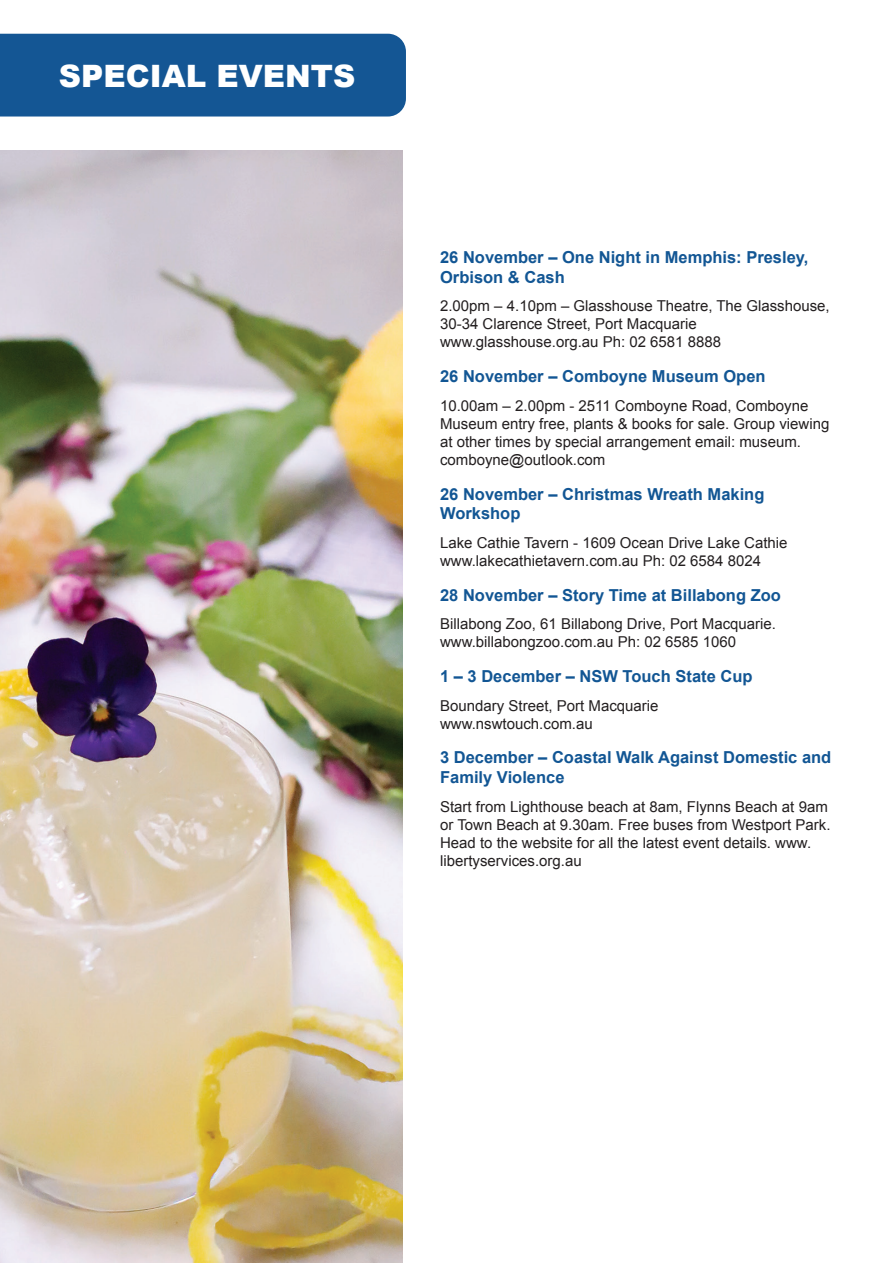
<style>
.page{position:relative;width:893px;height:1263px;background:#fff}
.page>*{position:absolute;margin:0;border:0;box-sizing:border-box;transform-origin:0 0}
.t1{font:900 30.9px "Arial";color:#fff}
.t2{font:700 16.5px/19.8px "Arial";color:#125694}
.t3{font:15px/18px "Arial";color:#231f20}
</style>
<div class="page">
<div style="left:0;top:34px;width:406px;height:83px;background:#145694"></div>
<img style="left:0;top:151px;width:403px;height:1112px">
<p class="t1" style="left:59px;top:53px;width:298px">SPECIAL EVENTS</p>
<p class="t2" style="left:440px;top:248px;width:370px">26 November – One Night in Memphis: Presley,<br>Orbison &amp; Cash</p>
<p class="t3" style="left:440px;top:297px;width:391px">2.00pm – 4.10pm – Glasshouse Theatre, The Glasshouse,<br>30-34 Clarence Street, Port Macquarie</p>
<p class="t3" style="left:440px;top:333px;width:282px">www.glasshouse.org.au Ph: 02 6581 8888</p>
<p class="t2" style="left:440px;top:367px;width:327px">26 November – Comboyne Museum Open</p>
<p class="t3" style="left:440px;top:397px;width:370px">10.00am – 2.00pm - 2511 Comboyne Road, Comboyne</p>
<p class="t3" style="left:440px;top:415px;width:391px">Museum entry free, plants &amp; books for sale. Group viewing at other times by special arrangement email: museum. comboyne@outlook.com</p>
<p class="t2" style="left:440px;top:484px;width:326px">26 November – Christmas Wreath Making<br>Workshop</p>
<p class="t3" style="left:440px;top:534px;width:349px">Lake Cathie Tavern - 1609 Ocean Drive Lake Cathie</p>
<p class="t3" style="left:440px;top:552px;width:323px">www.lakecathietavern.com.au Ph: 02 6584 8024</p>
<p class="t2" style="left:440px;top:585px;width:342px">28 November – Story Time at Billabong Zoo</p>
<p class="t3" style="left:440px;top:615px;width:337px">Billabong Zoo, 61 Billabong Drive, Port Macquarie.</p>
<p class="t3" style="left:440px;top:633px;width:297px">www.billabongzoo.com.au Ph: 02 6585 1060</p>
<p class="t2" style="left:440px;top:667px;width:314px">1 – 3 December – NSW Touch State Cup</p>
<p class="t3" style="left:440px;top:696px;width:220px">Boundary Street, Port Macquarie</p>
<p class="t3" style="left:440px;top:714px;width:154px">www.nswtouch.com.au</p>
<p class="t2" style="left:440px;top:748px;width:393px">3 December – Coastal Walk Against Domestic and<br>Family Violence</p>
<p class="t3" style="left:440px;top:797px;width:392px">Start from Lighthouse beach at 8am, Flynns Beach at 9am or Town Beach at 9.30am. Free buses from Westport Park.<br>Head to the website for all the latest event details. www. libertyservices.org.au</p>
</div>
